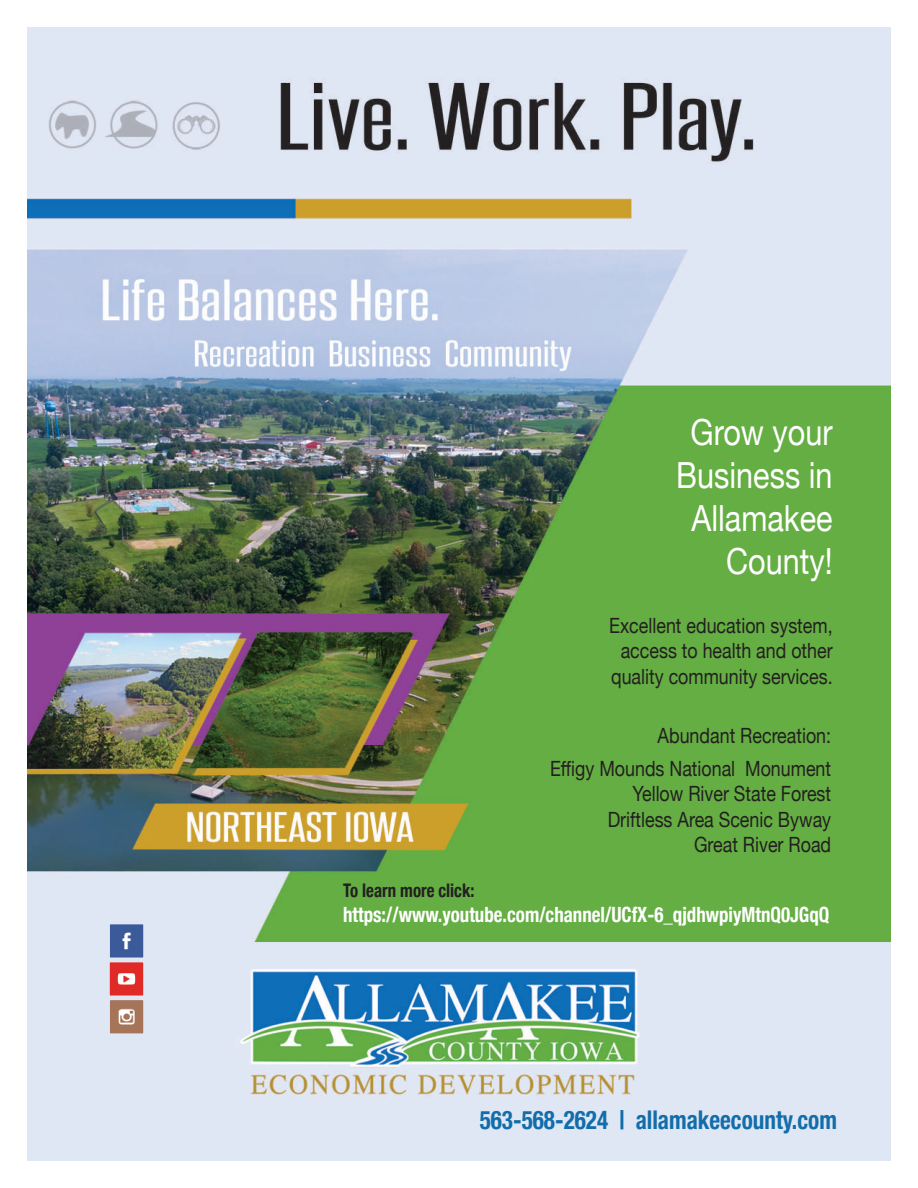
<style>
.page{position:relative;width:918px;height:1188px;background:#fff}
.page>*{position:absolute;margin:0;border:0;box-sizing:border-box;transform-origin:0 0}
.t1{font:36px/43.2px "Helvetica Neue";color:#fff;text-align:right;scale:.85 1}
.t2{font:700 condensed 25.8px "Helvetica Neue";color:#126daa;scale:.9 1}
.t3{font:21px/25.5px "Helvetica Neue";color:#231f20;text-align:right;scale:.85 1}
.t4{font:700 condensed 21px "Helvetica Neue";color:#fff;scale:.9 1}
.t5{font:700 condensed 18.75px "Helvetica Neue";color:#231f20;scale:.9 1}
</style>
<div class="page">
<img style="left:27px;top:27px;width:864px;height:1134px">
<img style="left:108px;top:917px;width:38px;height:125px">
<h1 class="t1" style="left:676px;top:412px;width:186px">Grow your<br>Business in<br>Allamakee<br>County!</h1>
<p class="t3" style="left:609px;top:614px;width:264px;text-align:center">Excellent education system, access to health and other quality community services.</p>
<p class="t3" style="left:550px;top:721px;width:332px;line-height:32.5px">Abundant Recreation:<br>Effigy Mounds National Monument</p>
<p class="t3" style="left:608px;top:782px;width:264px">Yellow River State Forest<br>Driftless Area Scenic Byway<br>Great River Road</p>
<p class="t5" style="left:343px;top:874px;width:147px">To learn more click:</p>
<p class="t4" style="left:343px;top:897px;width:542px">https://www.youtube.com/channel/UCfX-6_qjdhwpiyMtnQ0JGqQ</p>
<p class="t2" style="left:480px;top:1098px;width:398px">563-568-2624 | allamakeecounty.com</p>
</div>
